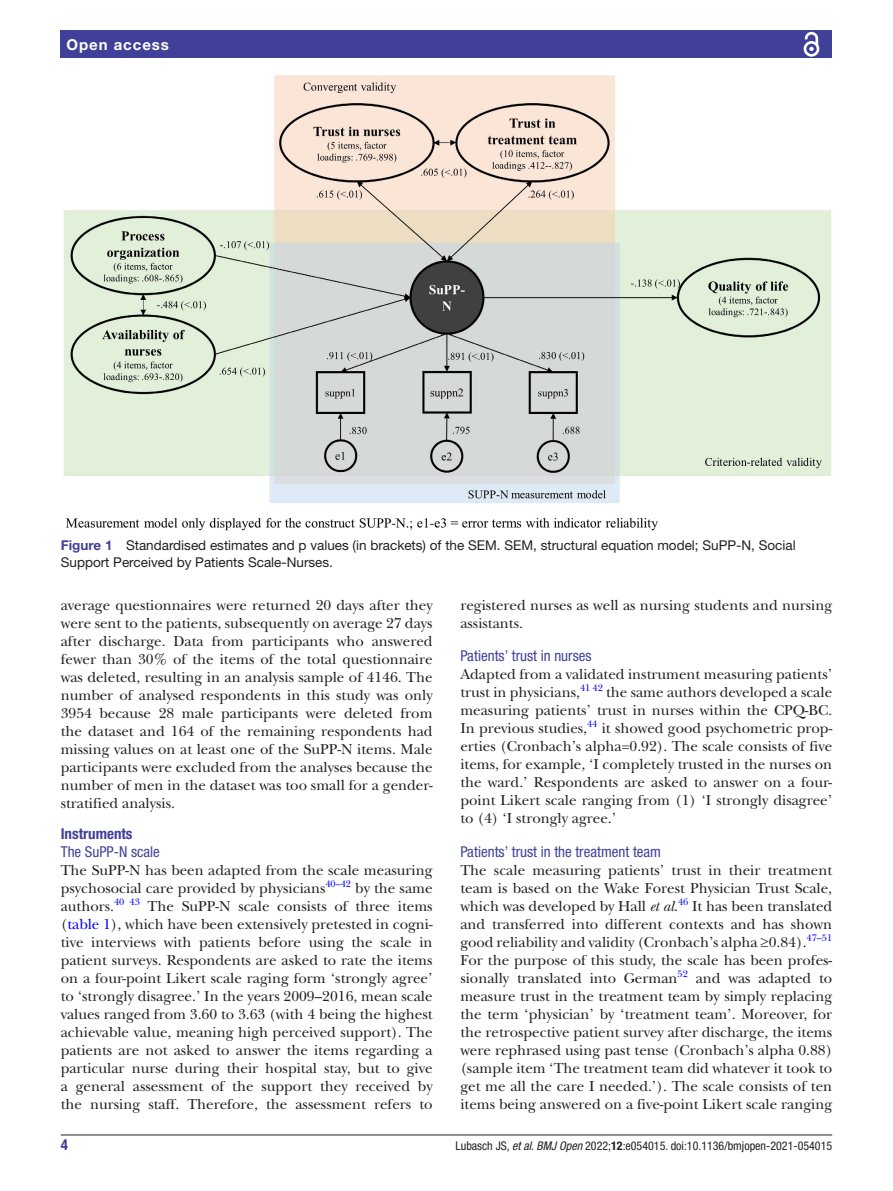
<style>
.page{position:relative;width:893px;height:1191px;background:#fff}
.page>*{position:absolute;margin:0;border:0;box-sizing:border-box;transform-origin:0 0}
.t1{font:15px/18px "New Baskerville";color:#231f20;text-align:justify}
.t2{font:condensed 15px "Helvetica Neue LT Std";color:#414099}
.t3{font:700 condensed 15px "Helvetica Neue LT Std";color:#414099}
.t4{font:700 15px "Helvetica Neue LT Std";letter-spacing:.065em;color:#fff}
.t5{font:13.5px/16.2px "Helvetica Neue LT Std";color:#231f20}
.t6{font:condensed 12px "Helvetica Neue LT Std";color:#231f20}
.t7{font:9.9px "New Baskerville";color:#00f}
.s1{font-weight:700;color:#414099}
.s2{color:#00f}
.s3{font-style:italic}
.s4{font-weight:700}
</style>
<div class="page">
<hr style="left:61px;top:1134px;width:771px;height:1px;background:#231f20">
<div style="left:61px;top:31px;width:771px;height:27px;background:#414099"></div>
<svg style="left:803px;top:31px;width:17px;height:26px"></svg>
<img style="left:64px;top:75px;width:767px;height:456px">
<p class="t4" style="left:66px;top:35px;width:104px">Open access</p>
<p class="t5" style="left:61px;top:537px;width:736px"><span class="s1">Figure 1</span> Standardised estimates and p values (in brackets) of the SEM. SEM, structural equation model; SuPP-N, Social<br>Support Perceived by Patients Scale-Nurses.</p>
<p class="t1" style="left:61px;top:596px;width:373px">average questionnaires were returned 20 days after they were sent to the patients, subsequently on average 27 days after discharge. Data from participants who answered fewer than 30% of the items of the total questionnaire was deleted, resulting in an analysis sample of 4146. The number of analysed respondents in this study was only 3954 because 28 male participants were deleted from the dataset and 164 of the remaining respondents had missing values on at least one of the SuPP-N items. Male participants were excluded from the analyses because the number of men in the dataset was too small for a gender&shy;stratified analysis.</p>
<p class="t3" style="left:61px;top:825px;width:73px">Instruments</p>
<p class="t2" style="left:61px;top:843px;width:101px">The SuPP-N scale</p>
<p class="t1" style="left:61px;top:861px;width:373px">The SuPP-N has been adapted from the scale measuring psychosocial care provided by physicians</p>
<p class="t7" style="left:325px;top:877px;width:27px">40–42</p>
<p class="t1" style="left:355px;top:879px;width:79px">by the same</p>
<p class="t1" style="left:61px;top:897px;width:55px">authors.</p>
<p class="t7" style="left:114px;top:895px;width:27px">40 43</p>
<p class="t1" style="left:61px;top:897px;width:373px;text-indent:87px">The SuPP-N scale consists of three items (<span class="s2">table 1</span>), which have been extensively pretested in cogni&shy;tive interviews with patients before using the scale in patient surveys. Respondents are asked to rate the items on a four-point Likert scale raging form ‘strongly agree’ to ‘strongly disagree.’ In the years 2009–2016, mean scale values ranged from 3.60 to 3.63 (with 4 being the highest achievable value, meaning high perceived support). The patients are not asked to answer the items regarding a particular nurse during their hospital stay, but to give a general assessment of the support they received by the nursing staff. Therefore, the assessment refers to</p>
<p class="t1" style="left:460px;top:596px;width:373px">registered nurses as well as nursing students and nursing assistants.</p>
<p class="t2" style="left:460px;top:647px;width:133px">Patients’ trust in nurses</p>
<p class="t1" style="left:460px;top:665px;width:373px">Adapted from a validated instrument measuring patients’ trust in physicians,</p>
<p class="t7" style="left:580px;top:681px;width:24px">41 42</p>
<p class="t1" style="left:460px;top:683px;width:373px;text-indent:146px">the same authors developed a scale measuring patients’ trust in nurses within the CPQ-BC.<br>In previous studies,</p>
<p class="t7" style="left:587px;top:717px;width:12px">44</p>
<p class="t1" style="left:460px;top:719px;width:373px;text-indent:141px">it showed good psychometric prop&shy;erties (Cronbach’s alpha=0.92). The scale consists of five items, for example, ‘I completely trusted in the nurses on the ward.’ Respondents are asked to answer on a four&shy;point Likert scale ranging from (1) ‘I strongly disagree’ to (4) ‘I strongly agree.’</p>
<p class="t2" style="left:460px;top:843px;width:202px">Patients’ trust in the treatment team</p>
<p class="t1" style="left:460px;top:861px;width:373px">The scale measuring patients’ trust in their treatment team is based on the Wake Forest Physician Trust Scale, which was developed by Hall <span class="s3">et al</span>.</p>
<p class="t7" style="left:678px;top:895px;width:12px">46</p>
<p class="t1" style="left:460px;top:897px;width:373px;text-indent:232px">It has been translated and transferred into different contexts and has shown good reliability and validity (Cronbach’s alpha ≥0.84).</p>
<p class="t7" style="left:807px;top:931px;width:27px">47–51</p>
<p class="t1" style="left:460px;top:951px;width:373px">For the purpose of this study, the scale has been profes&shy;sionally translated into German</p>
<p class="t7" style="left:678px;top:967px;width:12px">52</p>
<p class="t1" style="left:460px;top:969px;width:373px;text-indent:235px">and was adapted to measure trust in the treatment team by simply replacing the term ‘physician’ by ‘treatment team’. Moreover, for the retrospective patient survey after discharge, the items were rephrased using past tense (Cronbach’s alpha 0.88) (sample item ‘The treatment team did whatever it took to get me all the care I needed.’). The scale consists of ten items being answered on a five-point Likert scale ranging</p>
<p class="t3" style="left:61px;top:1135px;width:9px">4</p>
<p class="t6" style="left:455px;top:1138px;width:378px">Lubasch JS, <span class="s3">et al</span>. <span class="s3">BMJ Open</span> 2022;<span class="s4">12</span>:e054015. doi:10.1136/bmjopen-2021-054015</p>
</div>
